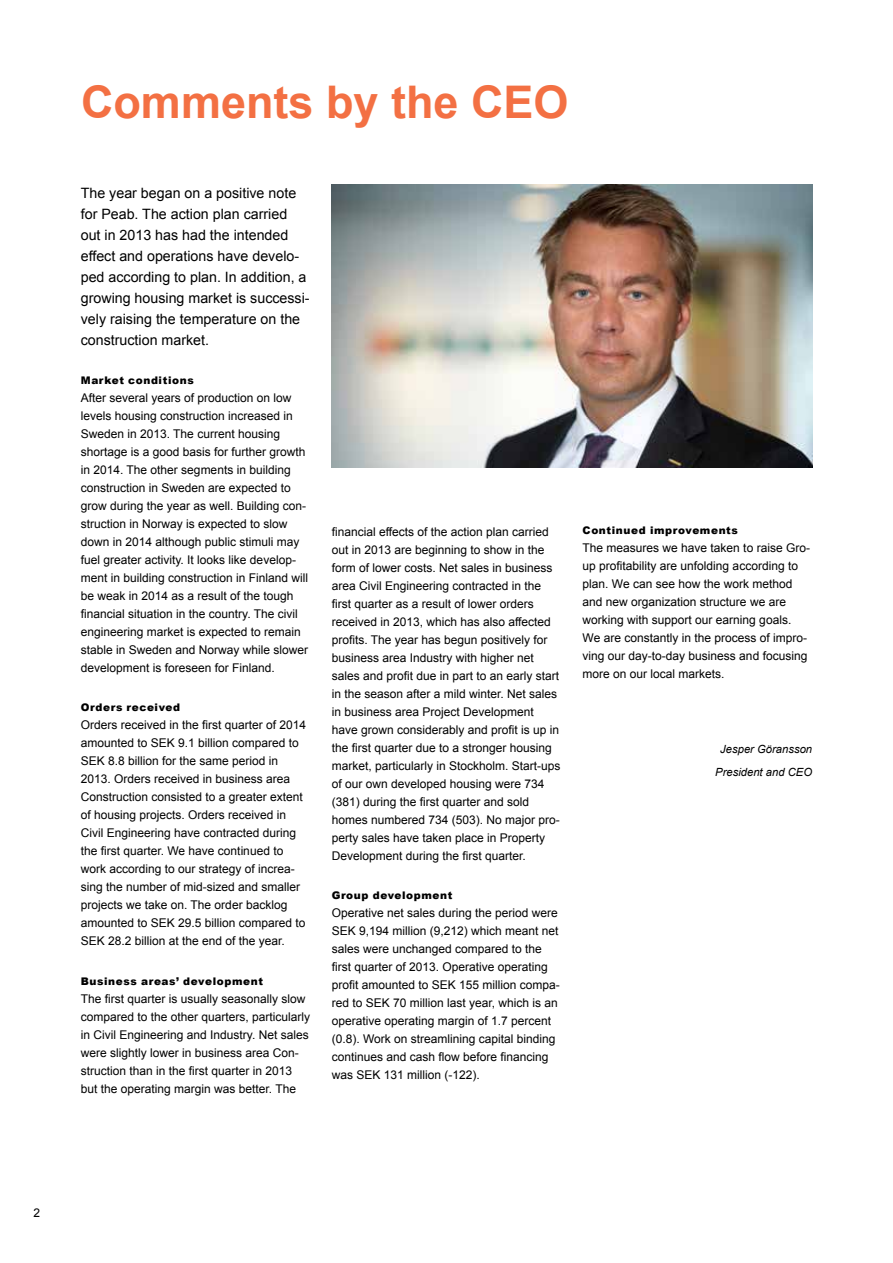
<style>
.page{position:relative;width:893px;height:1263px;background:#fff}
.page>*{position:absolute;margin:0;border:0;box-sizing:border-box;transform-origin:0 0}
.t1{font:700 45px "Arial";color:#f37043}
.t2{font:14.25px/21px "Arial";color:#000}
.t3{font:12px/18px "Arial";color:#000}
.t4{font:italic 11.25px/23px "Arial";color:#000;text-align:center}
.t5{font:900 10.5px "Arial";letter-spacing:.06em;color:#000}
</style>
<div class="page">
<img style="left:332px;top:185px;width:480px;height:283px">
<h1 class="t1" style="left:81px;top:72px;width:489px">Comments by the CEO</h1>
<p class="t2" style="left:81px;top:183px;width:230px">The year began on a positive note for Peab. The action plan carried out in 2013 has had the intended effect and operations have develo&shy;ped according to plan. In addition, a growing housing market is successi&shy;vely raising the temperature on the construction market.</p>
<p class="t5" style="left:81px;top:373px;width:114px">Market conditions</p>
<p class="t3" style="left:81px;top:389px;width:229px">After several years of production on low levels housing construction increased in Sweden in 2013. The current housing shortage is a good basis for further growth in 2014. The other segments in building construction in Sweden are expected to grow during the year as well. Building con&shy;struction in Norway is expected to slow down in 2014 although public stimuli may fuel greater activity. It looks like develop&shy;ment in building construction in Finland will be weak in 2014 as a result of the tough financial situation in the country. The civil engineering market is expected to remain stable in Sweden and Norway while slower development is foreseen for Finland.</p>
<p class="t5" style="left:81px;top:700px;width:101px">Orders received</p>
<p class="t3" style="left:81px;top:716px;width:227px">Orders received in the first quarter of 2014 amounted to SEK 9.1 billion compared to SEK 8.8 billion for the same period in 2013. Orders received in business area Construction consisted to a greater extent of housing projects. Orders received in Civil Engineering have contracted during the first quarter. We have continued to work according to our strategy of increa&shy;sing the number of mid-sized and smaller projects we take on. The order backlog amounted to SEK 29.5 billion compared to SEK 28.2 billion at the end of the year.</p>
<p class="t5" style="left:81px;top:973px;width:184px">Business areas’ development</p>
<p class="t3" style="left:81px;top:990px;width:231px">The first quarter is usually seasonally slow compared to the other quarters, particularly in Civil Engineering and Industry. Net sales were slightly lower in business area Con&shy;struction than in the first quarter in 2013 but the operating margin was better. The</p>
<p class="t3" style="left:332px;top:522px;width:230px">financial effects of the action plan carried out in 2013 are beginning to show in the form of lower costs. Net sales in business area Civil Engineering contracted in the first quarter as a result of lower orders received in 2013, which has also affected profits. The year has begun positively for business area Industry with higher net sales and profit due in part to an early start in the season after a mild winter. Net sales in business area Project Development have grown considerably and profit is up in the first quarter due to a stronger housing market, particularly in Stockholm. Start-ups of our own developed housing were 734 (381) during the first quarter and sold homes numbered 734 (503). No major pro&shy;perty sales have taken place in Property Development during the first quarter.</p>
<p class="t5" style="left:332px;top:888px;width:122px">Group development</p>
<p class="t3" style="left:332px;top:904px;width:230px">Operative net sales during the period were SEK 9,194 million (9,212) which meant net sales were unchanged compared to the first quarter of 2013. Operative operating profit amounted to SEK 155 million compa&shy;red to SEK 70 million last year, which is an operative operating margin of 1.7 percent (0.8). Work on streamlining capital binding continues and cash flow before financing was SEK 131 million (-122).</p>
<p class="t5" style="left:583px;top:523px;width:157px">Continued improvements</p>
<p class="t3" style="left:583px;top:539px;width:229px">The measures we have taken to raise Gro&shy;up profitability are unfolding according to plan. We can see how the work method and new organization structure we are working with support our earning goals.<br>We are constantly in the process of impro&shy;ving our day-to-day business and focusing more on our local markets.</p>
<p class="t4" style="left:715px;top:738px;width:98px">Jesper Göransson<br>President and CEO</p>
<p class="t3" style="left:34px;top:1203px;width:8px">2</p>
</div>
